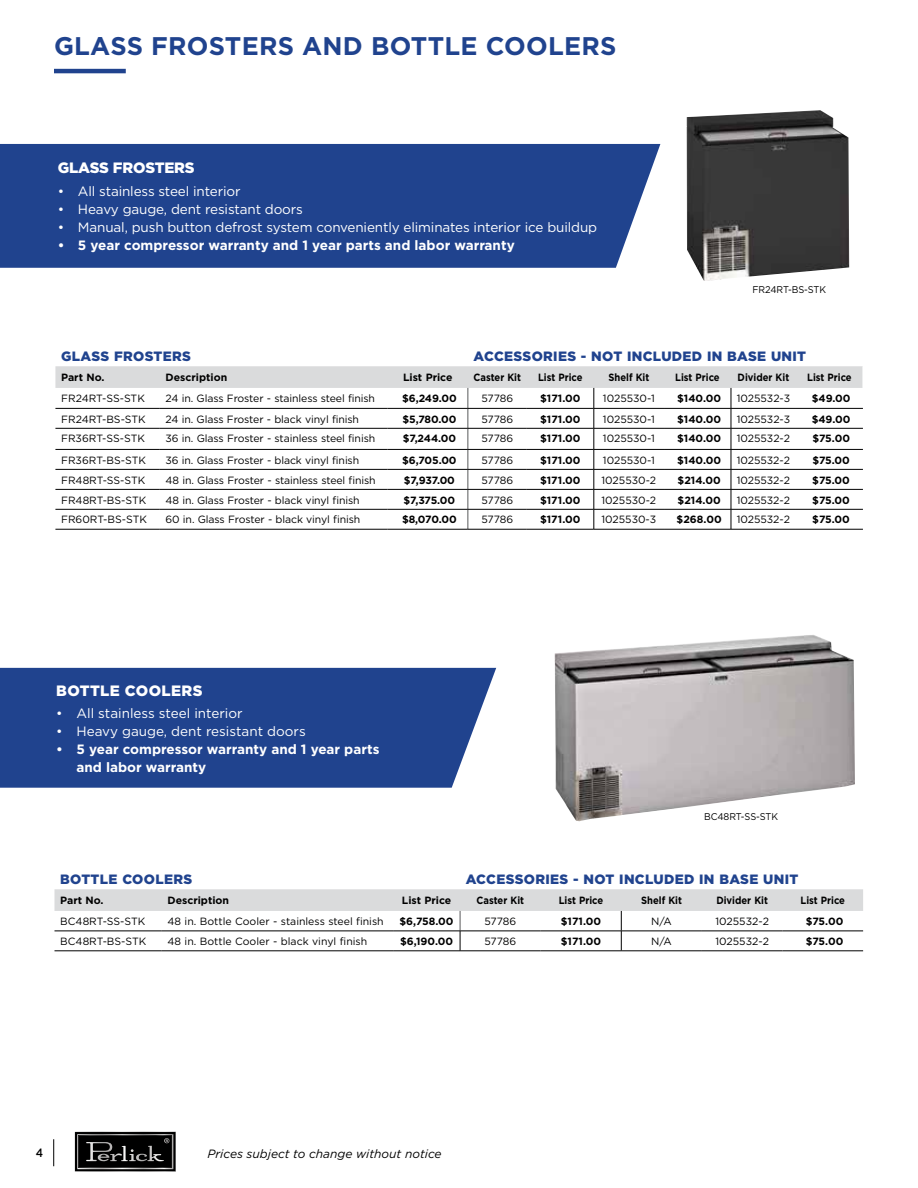
<style>
.page{position:relative;width:918px;height:1188px;background:#fff}
.page>*{position:absolute;margin:0;border:0;box-sizing:border-box;transform-origin:0 0}
.t1{font:700 25.5px "Gotham";letter-spacing:.01em;color:#20438e}
.t2{font:900 15px "Gotham";letter-spacing:.025em;color:#fff}
.t3{font:900 15px "Gotham";letter-spacing:-.01em;color:#fff}
.t4{font:13.5px "Gotham";letter-spacing:-.01em;color:#fff}
.t5{font:700 13.5px/18px "Gotham";color:#fff}
.t6{font:900 13.5px "Gotham";letter-spacing:.025em;color:#20438e}
.t7{font:italic 12px "Gotham";color:#000}
.t8{font:500 12px "Gotham";color:#000;scale:.9 1}
.t9{font:10.5px "Gotham";letter-spacing:-.01em;color:#000}
.t10{font:700 10.5px "Gotham";color:#000}
.t11{font:700 10.5px "Gotham";color:#000;scale:.9 1}
.t12{font:9.75px "Gotham";letter-spacing:-.01em;color:#000;scale:.95 1}
</style>
<div class="page">
<svg style="left:53px;top:1139px;width:1px;height:27px"></svg>
<svg style="left:75px;top:1132px;width:101px;height:40px;background:#282828"></svg>
<hr style="left:54px;top:69px;width:72px;height:4px;background:#20438e">
<div style="left:0;top:668px;width:496px;height:120px;background:#20438e"></div>
<hr style="left:55px;top:529px;width:105px;height:1px;background:#000">
<hr style="left:160px;top:529px;width:228px;height:1px;background:#000">
<hr style="left:388px;top:529px;width:80px;height:1px;background:#000">
<hr style="left:468px;top:529px;width:59px;height:1px;background:#000">
<hr style="left:527px;top:529px;width:67px;height:1px;background:#000">
<hr style="left:594px;top:529px;width:70px;height:1px;background:#000">
<hr style="left:664px;top:529px;width:67px;height:1px;background:#000">
<hr style="left:731px;top:529px;width:65px;height:1px;background:#000">
<hr style="left:796px;top:529px;width:67px;height:1px;background:#000">
<svg style="left:55px;top:366px;width:808px;height:163px"></svg>
<img style="left:555px;top:635px;width:300px;height:187px">
<img style="left:687px;top:110px;width:162px;height:171px">
<div style="left:0;top:144px;width:660px;height:124px;background:#20438e"></div>
<hr style="left:541px;top:951px;width:80px;height:1px;background:#000">
<hr style="left:55px;top:951px;width:107px;height:1px;background:#000">
<hr style="left:162px;top:951px;width:231px;height:1px;background:#000">
<hr style="left:393px;top:951px;width:67px;height:1px;background:#000">
<hr style="left:460px;top:951px;width:81px;height:1px;background:#000">
<hr style="left:621px;top:951px;width:81px;height:1px;background:#000">
<hr style="left:702px;top:951px;width:81px;height:1px;background:#000">
<hr style="left:783px;top:951px;width:80px;height:1px;background:#000">
<svg style="left:55px;top:889px;width:808px;height:62px"></svg>
<hr style="left:541px;top:931px;width:80px;height:1px;background:#000">
<h1 class="t1" style="left:54px;top:29px;width:564px">GLASS FROSTERS AND BOTTLE COOLERS</h1>
<h2 class="t3" style="left:58px;top:158px;width:139px">GLASS FROSTERS</h2>
<p class="t4" style="left:58px;top:182px;width:184px">• All stainless steel interior</p>
<p class="t4" style="left:58px;top:200px;width:247px">• Heavy gauge, dent resistant doors</p>
<p class="t4" style="left:58px;top:218px;width:541px">• Manual, push button defrost system conveniently eliminates interior ice buildup</p>
<p class="t5" style="left:58px;top:236px;width:459px">• 5 year compressor warranty and 1 year parts and labor warranty</p>
<p class="t12" style="left:753px;top:284px;width:79px">FR24RT-BS-STK</p>
<p class="t6" style="left:61px;top:346px;width:131px">GLASS FROSTERS</p>
<p class="t6" style="left:474px;top:346px;width:334px">ACCESSORIES - NOT INCLUDED IN BASE UNIT</p>
<p class="t10" style="left:61px;top:371px;width:45px">Part No.</p>
<p class="t10" style="left:166px;top:371px;width:63px">Description</p>
<p class="t10" style="left:403px;top:371px;width:51px">List Price</p>
<p class="t11" style="left:474px;top:371px;width:54px">Caster Kit</p>
<p class="t11" style="left:538px;top:371px;width:51px">List Price</p>
<p class="t11" style="left:608px;top:371px;width:47px">Shelf Kit</p>
<p class="t11" style="left:675px;top:371px;width:51px">List Price</p>
<p class="t11" style="left:738px;top:371px;width:59px">Divider Kit</p>
<p class="t11" style="left:807px;top:371px;width:51px">List Price</p>
<p class="t9" style="left:61px;top:392px;width:85px">FR24RT-SS-STK</p>
<p class="t9" style="left:166px;top:392px;width:211px">24 in. Glass Froster - stainless steel finish</p>
<p class="t10" style="left:402px;top:391px;width:56px">$6,249.00</p>
<p class="t9" style="left:481px;top:392px;width:33px">57786</p>
<p class="t10" style="left:540px;top:391px;width:42px">$171.00</p>
<p class="t9" style="left:603px;top:392px;width:53px">1025530-1</p>
<p class="t10" style="left:677px;top:391px;width:46px">$140.00</p>
<p class="t9" style="left:737px;top:392px;width:55px">1025532-3</p>
<p class="t10" style="left:812px;top:391px;width:40px">$49.00</p>
<p class="t9" style="left:61px;top:412px;width:86px">FR24RT-BS-STK</p>
<p class="t9" style="left:166px;top:412px;width:195px">24 in. Glass Froster - black vinyl finish</p>
<p class="t10" style="left:402px;top:412px;width:55px">$5,780.00</p>
<p class="t9" style="left:481px;top:412px;width:33px">57786</p>
<p class="t10" style="left:540px;top:412px;width:42px">$171.00</p>
<p class="t9" style="left:603px;top:412px;width:53px">1025530-1</p>
<p class="t10" style="left:677px;top:412px;width:46px">$140.00</p>
<p class="t9" style="left:737px;top:412px;width:55px">1025532-3</p>
<p class="t10" style="left:812px;top:412px;width:40px">$49.00</p>
<p class="t9" style="left:61px;top:432px;width:85px">FR36RT-SS-STK</p>
<p class="t9" style="left:166px;top:432px;width:211px">36 in. Glass Froster - stainless steel finish</p>
<p class="t10" style="left:403px;top:432px;width:55px">$7,244.00</p>
<p class="t9" style="left:481px;top:432px;width:33px">57786</p>
<p class="t10" style="left:540px;top:432px;width:42px">$171.00</p>
<p class="t9" style="left:603px;top:432px;width:53px">1025530-1</p>
<p class="t10" style="left:677px;top:432px;width:46px">$140.00</p>
<p class="t9" style="left:737px;top:432px;width:55px">1025532-2</p>
<p class="t10" style="left:812px;top:432px;width:39px">$75.00</p>
<p class="t9" style="left:61px;top:453px;width:86px">FR36RT-BS-STK</p>
<p class="t9" style="left:166px;top:453px;width:195px">36 in. Glass Froster - black vinyl finish</p>
<p class="t10" style="left:402px;top:453px;width:56px">$6,705.00</p>
<p class="t9" style="left:481px;top:453px;width:33px">57786</p>
<p class="t10" style="left:540px;top:453px;width:42px">$171.00</p>
<p class="t9" style="left:603px;top:453px;width:53px">1025530-1</p>
<p class="t10" style="left:677px;top:453px;width:46px">$140.00</p>
<p class="t9" style="left:737px;top:453px;width:55px">1025532-2</p>
<p class="t10" style="left:812px;top:453px;width:39px">$75.00</p>
<p class="t9" style="left:61px;top:473px;width:86px">FR48RT-SS-STK</p>
<p class="t9" style="left:166px;top:473px;width:212px">48 in. Glass Froster - stainless steel finish</p>
<p class="t10" style="left:404px;top:473px;width:53px">$7,937.00</p>
<p class="t9" style="left:481px;top:473px;width:33px">57786</p>
<p class="t10" style="left:540px;top:473px;width:42px">$171.00</p>
<p class="t9" style="left:601px;top:473px;width:56px">1025530-2</p>
<p class="t10" style="left:678px;top:473px;width:45px">$214.00</p>
<p class="t9" style="left:737px;top:473px;width:55px">1025532-2</p>
<p class="t10" style="left:812px;top:473px;width:39px">$75.00</p>
<p class="t9" style="left:61px;top:493px;width:87px">FR48RT-BS-STK</p>
<p class="t9" style="left:166px;top:493px;width:196px">48 in. Glass Froster - black vinyl finish</p>
<p class="t10" style="left:404px;top:493px;width:53px">$7,375.00</p>
<p class="t9" style="left:481px;top:493px;width:33px">57786</p>
<p class="t10" style="left:540px;top:493px;width:42px">$171.00</p>
<p class="t9" style="left:601px;top:493px;width:56px">1025530-2</p>
<p class="t10" style="left:678px;top:493px;width:45px">$214.00</p>
<p class="t9" style="left:737px;top:493px;width:55px">1025532-2</p>
<p class="t10" style="left:812px;top:493px;width:39px">$75.00</p>
<p class="t9" style="left:61px;top:513px;width:87px">FR60RT-BS-STK</p>
<p class="t9" style="left:166px;top:513px;width:196px">60 in. Glass Froster - black vinyl finish</p>
<p class="t10" style="left:402px;top:513px;width:56px">$8,070.00</p>
<p class="t9" style="left:481px;top:513px;width:33px">57786</p>
<p class="t10" style="left:540px;top:513px;width:42px">$171.00</p>
<p class="t9" style="left:601px;top:513px;width:56px">1025530-3</p>
<p class="t10" style="left:677px;top:513px;width:47px">$268.00</p>
<p class="t9" style="left:737px;top:513px;width:55px">1025532-2</p>
<p class="t10" style="left:812px;top:513px;width:39px">$75.00</p>
<h2 class="t2" style="left:56px;top:680px;width:148px">BOTTLE COOLERS</h2>
<p class="t4" style="left:56px;top:705px;width:188px">• All stainless steel interior</p>
<p class="t4" style="left:56px;top:723px;width:251px">• Heavy gauge, dent resistant doors</p>
<p class="t5" style="left:76px;top:740px;width:304px;text-indent:-20px">• 5 year compressor warranty and 1 year parts and labor warranty</p>
<p class="t12" style="left:704px;top:810px;width:79px">BC48RT-SS-STK</p>
<p class="t6" style="left:60px;top:869px;width:133px">BOTTLE COOLERS</p>
<p class="t6" style="left:466px;top:869px;width:334px">ACCESSORIES - NOT INCLUDED IN BASE UNIT</p>
<p class="t10" style="left:60px;top:894px;width:45px">Part No.</p>
<p class="t10" style="left:168px;top:894px;width:63px">Description</p>
<p class="t10" style="left:402px;top:894px;width:51px">List Price</p>
<p class="t11" style="left:477px;top:894px;width:54px">Caster Kit</p>
<p class="t11" style="left:559px;top:894px;width:51px">List Price</p>
<p class="t11" style="left:641px;top:894px;width:47px">Shelf Kit</p>
<p class="t11" style="left:716px;top:894px;width:59px">Divider Kit</p>
<p class="t11" style="left:801px;top:894px;width:51px">List Price</p>
<p class="t9" style="left:60px;top:915px;width:87px">BC48RT-SS-STK</p>
<p class="t9" style="left:168px;top:915px;width:218px">48 in. Bottle Cooler - stainless steel finish</p>
<p class="t10" style="left:400px;top:914px;width:56px">$6,758.00</p>
<p class="t9" style="left:484px;top:915px;width:33px">57786</p>
<p class="t10" style="left:561px;top:914px;width:42px">$171.00</p>
<p class="t9" style="left:651px;top:915px;width:22px">N/A</p>
<p class="t9" style="left:715px;top:915px;width:55px">1025532-2</p>
<p class="t10" style="left:806px;top:914px;width:39px">$75.00</p>
<p class="t9" style="left:60px;top:935px;width:88px">BC48RT-BS-STK</p>
<p class="t9" style="left:168px;top:935px;width:201px">48 in. Bottle Cooler - black vinyl finish</p>
<p class="t10" style="left:400px;top:934px;width:55px">$6,190.00</p>
<p class="t9" style="left:484px;top:935px;width:33px">57786</p>
<p class="t10" style="left:561px;top:934px;width:42px">$171.00</p>
<p class="t9" style="left:651px;top:935px;width:22px">N/A</p>
<p class="t9" style="left:715px;top:935px;width:55px">1025532-2</p>
<p class="t10" style="left:806px;top:934px;width:39px">$75.00</p>
<p class="t8" style="left:36px;top:1145px;width:10px">4</p>
<p class="t7" style="left:207px;top:1146px;width:236px">Prices subject to change without notice</p>
</div>
